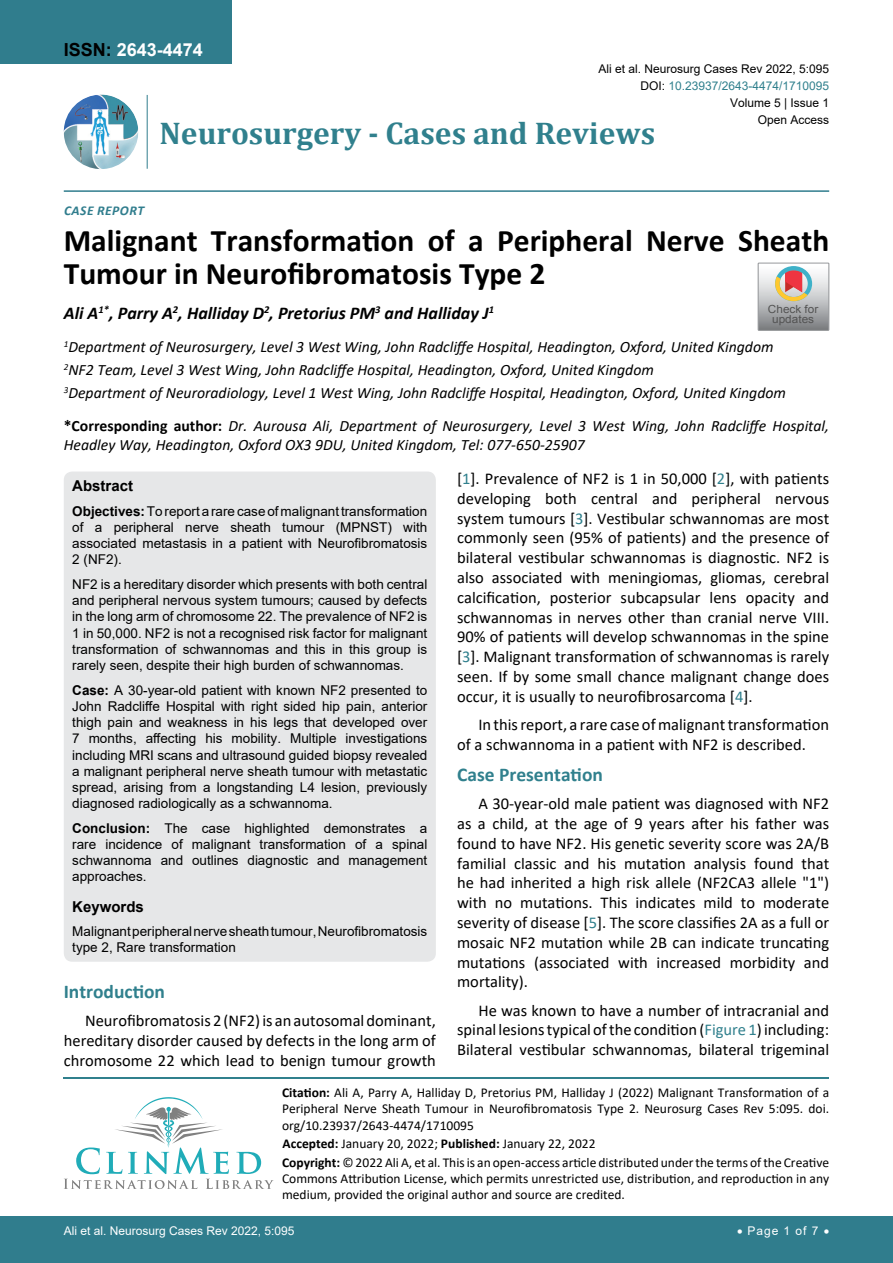
<style>
.page{position:relative;width:893px;height:1263px;background:#fff}
.page>*{position:absolute;margin:0;border:0;box-sizing:border-box;transform-origin:0 0}
.t1{font:700 31.5px/33px "Calibri";color:#000}
.t2{font:700 31.5px "Cambria";color:#30808d}
.t3{font:700 19.5px "Calibri";color:#30808d}
.t4{font:italic 700 18px "Calibri";color:#000}
.t5{font:700 18px "Arial";color:#fff}
.t6{font:16.5px/19.8px "Calibri";color:#000;text-align:justify}
.t7{font:italic 15.75px/23.1px "Calibri";color:#000}
.t8{font:700 15px "Arial";color:#000}
.t9{font:13.5px/16.2px "Arial";color:#000;text-align:justify}
.t10{font:13.5px/16.2px "Calibri";color:#000}
.t11{font:italic 700 13.5px "Calibri";letter-spacing:.04em;color:#307d8d}
.t12{font:12px "Arial";color:#000}
.t13{font:12px "Arial";color:#fff}
.t14{font:12px "Arial";color:#30808d}
.t15{font:11.1px/9.6px "Arial";color:#535353;text-align:center;scale:1.06 1}
.s1{color:#000}
.s2{font-weight:700;font-style:normal}
.s3{color:#30808d}
.s4{font-weight:700}
</style>
<div class="page">
<hr style="left:64px;top:1077px;width:765px;height:1px;background:#30808d">
<svg style="left:64px;top:1097px;width:210px;height:92px"></svg>
<img style="left:64px;top:95px;width:74px;height:74px;border-radius:37px">
<hr style="left:147px;top:95px;width:1px;height:74px;background:#307d8d">
<hr style="left:64px;top:190px;width:765px;height:2px;background:#307d8d">
<div style="left:0;top:1217px;width:893px;height:46px;background:#307d8d"></div>
<div style="left:0;top:0;width:231px;height:64px;background:#307d8d"></div>
<div style="left:64px;top:471px;width:372px;height:491px;background:#e6e7e8;border-radius:9px"></div>
<svg style="left:758px;top:263px;width:71px;height:67px;background:#bdb6b3"></svg>
<p class="t5" style="left:64px;top:37px;width:141px"><span class="s1">ISSN:</span> 2643-4474</p>
<p class="t12" style="left:598px;top:60px;width:232px">Ali et al. Neurosurg Cases Rev 2022, 5:095</p>
<p class="t12" style="left:730px;top:95px;width:101px">Volume 5 | Issue 1</p>
<p class="t14" style="left:640px;top:77px;width:190px"><span class="s1">DOI:</span> 10.23937/2643-4474/1710095</p>
<h1 class="t2" style="left:160px;top:111px;width:497px">Neurosurgery - Cases and Reviews</h1>
<p class="t11" style="left:64px;top:201px;width:82px">Case Repor t</p>
<p class="t12" style="left:758px;top:112px;width:73px">Open Access</p>
<h1 class="t1" style="left:64px;top:224px;width:767px">Malignant Transformation of a Peripheral Nerve Sheath<br>Tumour in Neurofibromatosis Type 2</h1>
<p class="t4" style="left:64px;top:300px;width:432px">Ali A<sup>1*</sup>, Parry A<sup>2</sup>, Halliday D<sup>2</sup>, Pretorius PM<sup>3</sup> and Halliday J<sup>1</sup></p>
<p class="t7" style="left:64px;top:334px;width:724px"><sup>1</sup>Department of Neurosurgery, Level 3 West Wing, John Radcliffe Hospital, Headington, Oxford, United Kingdom<br><sup>2</sup>NF2 Team, Level 3 West Wing, John Radcliffe Hospital, Headington, Oxford, United Kingdom<br><sup>3</sup>Department of Neuroradiology, Level 1 West Wing, John Radcliffe Hospital, Headington, Oxford, United Kingdom</p>
<p class="t7" style="left:64px;top:416px;width:767px;line-height:18.9px"><span class="s2">*Corresponding author:</span> Dr. Aurousa Ali, Department of Neurosurgery, Level 3 West Wing, John Radcliffe Hospital,<br>Headley Way, Headington, Oxford OX3 9DU, United Kingdom, Tel: 077-650-25907</p>
<p class="t6" style="left:457px;top:468px;width:374px">[<span class="s3">1</span>]. Prevalence of NF2 is 1 in 50,000 [<span class="s3">2</span>], with patients developing both central and peripheral nervous system tumours [<span class="s3">3</span>]. Vestibular schwannomas are most commonly seen (95% of patients) and the presence of bilateral vestibular schwannomas is diagnostic. NF2 is also associated with meningiomas, gliomas, cerebral calcification, posterior subcapsular lens opacity and schwannomas in nerves other than cranial nerve VIII.<br>90% of patients will develop schwannomas in the spine [<span class="s3">3</span>]. Malignant transformation of schwannomas is rarely seen. If by some small chance malignant change does occur, it is usually to neurofibrosarcoma [<span class="s3">4</span>].</p>
<p class="t6" style="left:457px;top:714px;width:374px;text-indent:21px">In this report, a rare case of malignant transformation of a schwannoma in a patient with NF2 is described.</p>
<p class="t3" style="left:457px;top:760px;width:147px">Case Presentation</p>
<p class="t6" style="left:457px;top:793px;width:374px;text-indent:21px">A 30-year-old male patient was diagnosed with NF2 as a child, at the age of 9 years after his father was found to have NF2. His genetic severity score was 2A/B familial classic and his mutation analysis found that he had inherited a high risk allele (NF2CA3 allele "1") with no mutations. This indicates mild to moderate severity of disease [<span class="s3">5</span>]. The score classifies 2A as a full or mosaic NF2 mutation while 2B can indicate truncating mutations (associated with increased morbidity and mortality).</p>
<p class="t6" style="left:457px;top:1000px;width:374px;text-indent:21px">He was known to have a number of intracranial and spinal lesions typical of the condition (<span class="s3">Figure 1</span>) including:<br>Bilateral vestibular schwannomas, bilateral trigeminal</p>
<p class="t15" style="left:768px;top:305px;width:49px">Check for updates</p>
<p class="t8" style="left:72px;top:475px;width:62px">Abstract</p>
<p class="t9" style="left:72px;top:503px;width:357px"><span class="s4">Objectives:</span> To report a rare case of malignant transformation of a peripheral nerve sheath tumour (MPNST) with associated metastasis in a patient with Neurofibromatosis 2 (NF2).</p>
<p class="t9" style="left:72px;top:576px;width:357px">NF2 is a hereditary disorder which presents with both central and peripheral nervous system tumours; caused by defects in the long arm of chromosome 22. The prevalence of NF2 is 1 in 50,000. NF2 is not a recognised risk factor for malignant transformation of schwannomas and this in this group is rarely seen, despite their high burden of schwannomas.</p>
<p class="t9" style="left:72px;top:682px;width:357px"><span class="s4">Case:</span> A 30-year-old patient with known NF2 presented to John Radcliffe Hospital with right sided hip pain, anterior thigh pain and weakness in his legs that developed over 7 months, affecting his mobility. Multiple investigations including MRI scans and ultrasound guided biopsy revealed a malignant peripheral nerve sheath tumour with metastatic spread, arising from a longstanding L4 lesion, previously diagnosed radiologically as a schwannoma.</p>
<p class="t9" style="left:72px;top:820px;width:357px"><span class="s4">Conclusion:</span> The case highlighted demonstrates a rare incidence of malignant transformation of a spinal schwannoma and outlines diagnostic and management approaches.</p>
<p class="t8" style="left:72px;top:896px;width:73px">Keywords</p>
<p class="t9" style="left:72px;top:923px;width:357px">Malignant peripheral nerve sheath tumour, Neurofibromatosis type 2, Rare transformation</p>
<p class="t3" style="left:64px;top:977px;width:103px">Introduction</p>
<p class="t6" style="left:64px;top:1010px;width:374px;text-indent:21px">Neurofibromatosis 2 (NF2) is an autosomal dominant, hereditary disorder caused by defects in the long arm of chromosome 22 which lead to benign tumour growth</p>
<p class="t10" style="left:282px;top:1084px;width:549px;text-align:justify"><span class="s4">Citation:</span> Ali A, Parry A, Halliday D, Pretorius PM, Halliday J (2022) Malignant Transformation of a Peripheral Nerve Sheath Tumour in Neurofibromatosis Type 2. Neurosurg Cases Rev 5:095. doi. org/10.23937/2643-4474/1710095</p>
<p class="t10" style="left:282px;top:1134px;width:549px;line-height:18.6px"><span class="s4">Accepted:</span> January 20, 2022; <span class="s4">Published:</span> January 22, 2022<br><span class="s4">Copyright:</span> © 2022 Ali A, et al. This is an open-access article distributed under the terms of the Creative</p>
<p class="t10" style="left:282px;top:1170px;width:549px">Commons Attribution License, which permits unrestricted use, distribution, and reproduction in any medium, provided the original author and source are credited.</p>
<p class="t13" style="left:64px;top:1223px;width:232px">Ali et al. Neurosurg Cases Rev 2022, 5:095</p>
<p class="t13" style="left:737px;top:1223px;width:94px">• Page 1 of 7 •</p>
</div>
